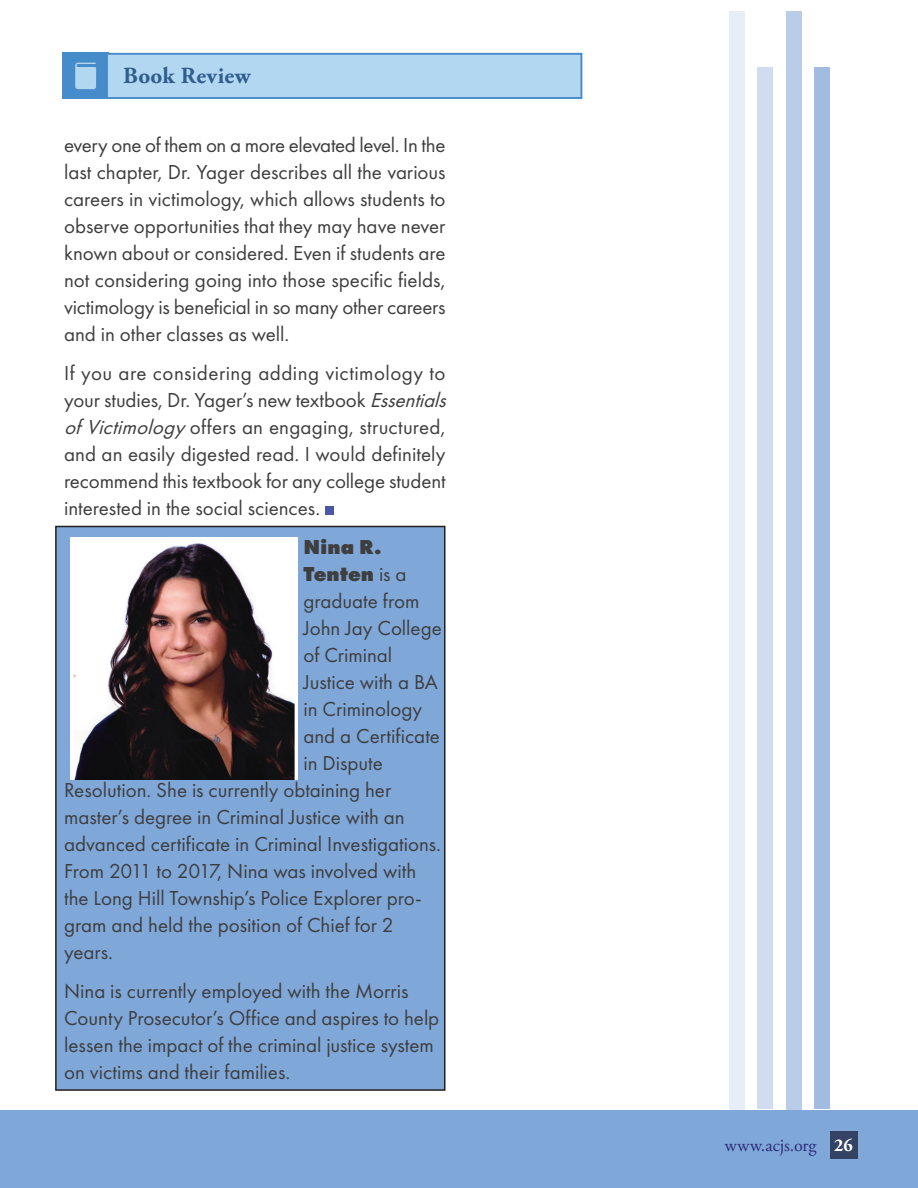
<style>
.page{position:relative;width:918px;height:1188px;background:#fff}
.page>*{position:absolute;margin:0;border:0;box-sizing:border-box;transform-origin:0 0}
.Section__Head___Book{font:700 23.1px "Adobe Garamond Pro";letter-spacing:.015em;color:#315d8d}
.Body{font:21px/27px "Futura PT";color:#3e3e3f}
.Body-2{font:800 21px "Futura PT";letter-spacing:.005em;color:#3e3e3f}
.Body-3{font:18px "Adobe Garamond Pro";color:#2d2b7b}
.Body-4{font:700 18px "Adobe Garamond Pro";color:#fff}
.s1{font-style:italic}
.s2{font-weight:400}
</style>
<div class="page">
<div style="left:56px;top:526px;width:389px;height:564px;background:#7fa7d8"></div>
<div style="left:55px;top:526px;width:391px;height:565px;border:2px solid #231f20"></div>
<div style="left:63px;top:53px;width:46px;height:46px;background:#478cca"></div>
<svg style="left:75px;top:63px;width:21px;height:26px"></svg>
<div style="left:106px;top:53px;width:476px;height:46px;background:#b1d7f1;border:2px solid #478cca"></div>
<div style="left:325px;top:506px;width:9px;height:9px;background:#4959a7"></div>
<img style="left:70px;top:537px;width:227px;height:243px">
<div style="left:0;top:1110px;width:918px;height:78px;background:#7fa7d8"></div>
<div style="left:830px;top:1131px;width:27px;height:27px;background:#344264"></div>
<div style="left:814px;top:67px;width:16px;height:1042px;background:#a2bce1"></div>
<div style="left:786px;top:11px;width:15px;height:1098px;background:#b9cce8"></div>
<div style="left:757px;top:67px;width:16px;height:1042px;background:#d0ddf0"></div>
<div style="left:729px;top:12px;width:16px;height:1098px;background:#e8eef7"></div>
<p class="Section__Head___Book" style="left:123px;top:62px;width:129px">Book Review</p>
<p class="Body" style="left:64px;top:131px;width:383px;text-align:justify">every one of them on a more elevated level. In the last chapter, Dr. Yager describes all the various careers in victimology, which allows students to observe opportunities that they may have never known about or considered. Even if students are not considering going into those specific fields, victimology is beneficial in so many other careers and in other classes as well.</p>
<p class="Body" style="left:64px;top:359px;width:389px">If you are considering adding victimology to your studies, Dr. Yager’s new textbook <span class="s1">Essentials ofVictimology</span>offers an engaging, structured, and an easily digested read. I would definitely recommend this textbook for any college student interested in the social sciences.</p>
<p class="Body-2" style="left:303px;top:533px;width:80px">Nina R.</p>
<p class="Body-2" style="left:303px;top:560px;width:105px">Tenten <span class="s2">is a</span></p>
<p class="Body" style="left:303px;top:587px;width:117px">graduate from</p>
<p class="Body" style="left:303px;top:614px;width:140px">John Jay College</p>
<p class="Body" style="left:303px;top:641px;width:90px">of Criminal</p>
<p class="Body" style="left:303px;top:668px;width:136px">Justice with a BA</p>
<p class="Body" style="left:303px;top:695px;width:120px">in Criminology</p>
<p class="Body" style="left:303px;top:722px;width:138px">and a Certificate</p>
<p class="Body" style="left:303px;top:749px;width:81px">in Dispute</p>
<p class="Body" style="left:64px;top:776px;width:329px">Resolution. She is currently obtaining her</p>
<p class="Body" style="left:64px;top:803px;width:342px">master’s degree in Criminal Justice with an</p>
<p class="Body" style="left:64px;top:830px;width:378px">advanced certificate in Criminal Investigations.</p>
<p class="Body" style="left:64px;top:857px;width:354px">From 2011 to 2017, Nina was involved with</p>
<p class="Body" style="left:64px;top:884px;width:359px">the Long Hill Township’s Police Explorer pro-</p>
<p class="Body" style="left:64px;top:911px;width:331px">gram and held the position of Chief for 2</p>
<p class="Body" style="left:64px;top:938px;width:50px">years.</p>
<p class="Body" style="left:64px;top:977px;width:377px">Nina is currently employed with the Morris County Prosecutor’s Office and aspires to help lessen the impact of the criminal justice system on victims and their families.</p>
<p class="Body-3" style="left:725px;top:1134px;width:93px">www.acjs.org</p>
<p class="Body-4" style="left:834px;top:1135px;width:20px">26</p>
</div>
